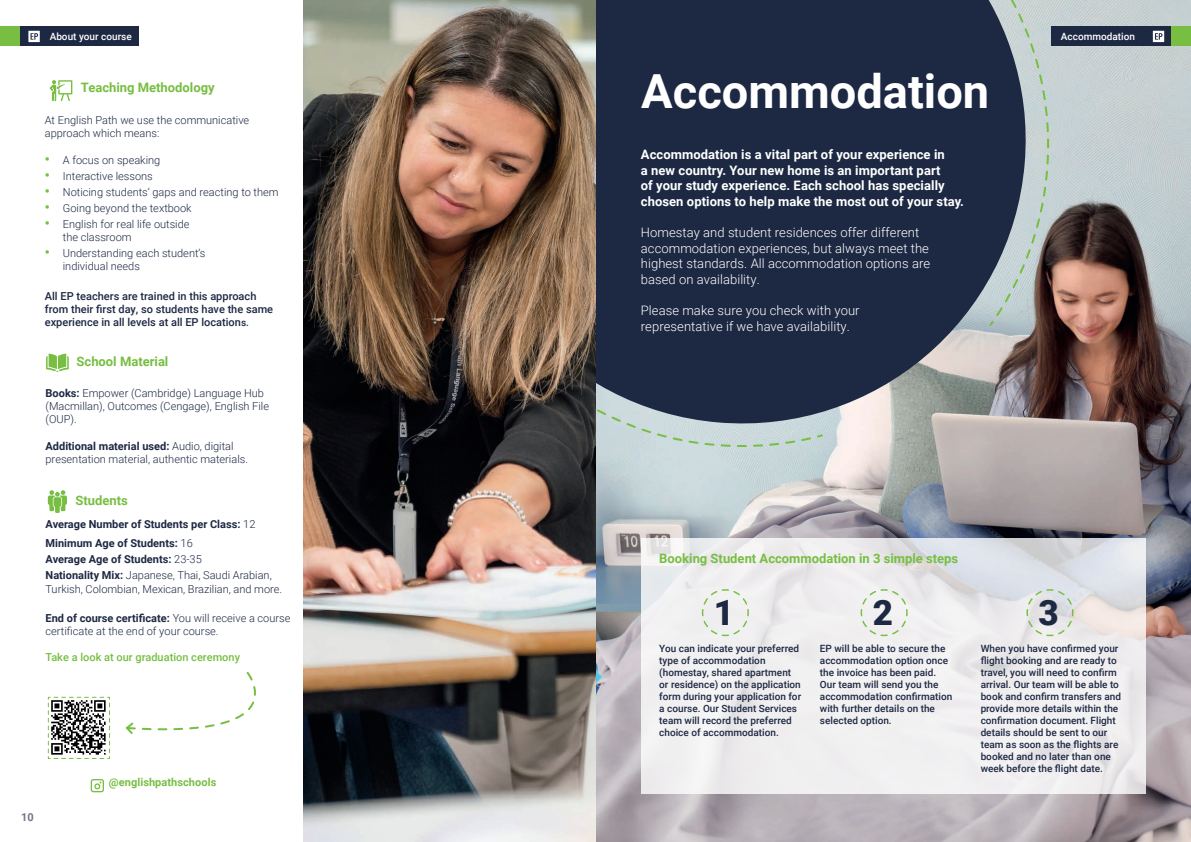
<style>
.page{position:relative;width:1191px;height:842px;background:#fff}
.page>*{position:absolute;margin:0;border:0;box-sizing:border-box;transform-origin:0 0}
.t1{font:700 47px "Roboto";color:#fff}
.t2{font:900 35px "Roboto";color:#1d2843}
.t3{font:300 13px/15.6px "Roboto";letter-spacing:.005em;color:#fff}
.t4{font:700 13px/15.6px "Roboto";letter-spacing:.005em;color:#fff}
.t5{font:700 13px "Roboto";color:#77be42}
.t6{font:300 11px/13.2px "Roboto";color:#1d2843}
.t7{font:700 11px/18.9px "Roboto";color:#1d2843}
.t8{font:500 11px/13.2px "Roboto";color:#1d2843}
.t9{font:500 11px "Roboto";color:#77be42}
.t10{font:700 11px "Roboto";letter-spacing:.005em;color:#77be42}
.t11{font:700 11px "Roboto";color:#777587}
.t12{font:500 10px/12px "Roboto";color:#1d2843}
.t13{font:500 10px "Roboto";color:#fff}
.s1{font-weight:700;font-size:14px;color:#77be42}
.s2{font-size:10px}
.s3{font-weight:700}
.s4{font-weight:300}
</style>
<div class="page">
<svg style="left:46px;top:354px;width:23px;height:18px"></svg>
<svg style="left:48px;top:490px;width:19px;height:23px"></svg>
<svg style="left:91px;top:779px;width:13px;height:13px"></svg>
<svg style="left:47px;top:696px;width:63px;height:63px"></svg>
<svg style="left:125px;top:671px;width:131px;height:63px"></svg>
<div style="left:19px;top:26px;width:120px;height:20px;background:#1d2843"></div>
<div style="left:0;top:27px;width:19px;height:19px;background:#77be42"></div>
<svg style="left:28px;top:31px;width:12px;height:11px"></svg>
<img style="left:303px;top:0;width:888px;height:842px">
<svg style="left:444px;top:439px;width:372px;height:37px;background:#8a9292"></svg>
<svg style="left:446px;top:318px;width:591px;height:117px;background:#606168"></svg>
<svg style="left:995px;top:0;width:71px;height:318px;background:#91999d"></svg>
<img style="left:392px;top:0;width:92px;height:324px">
<svg style="left:484px;top:0;width:511px;height:331px;background:#353748"></svg>
<div style="left:1051px;top:26px;width:120px;height:20px;background:#1d2843"></div>
<div style="left:1171px;top:26px;width:20px;height:20px;background:#77be42"></div>
<svg style="left:1152px;top:31px;width:12px;height:11px"></svg>
<svg style="left:50px;top:80px;width:22px;height:21px"></svg>
<svg style="left:641px;top:538px;width:504px;height:255px;fill:#f0eff0"></svg>
<svg style="left:701px;top:588px;width:48px;height:49px"></svg>
<svg style="left:860px;top:588px;width:48px;height:49px"></svg>
<svg style="left:1025px;top:588px;width:49px;height:49px;background:#dee1de"></svg>
<p class="t13" style="left:50px;top:29px;width:84px">About your course</p>
<h3 class="t5" style="left:81px;top:78px;width:135px">Teaching Methodology</h3>
<p class="t6" style="left:45px;top:113px;width:206px">At English Path we use the communicative approach which means:</p>
<p class="t6" style="left:45px;top:153px;width:117px"><span class="s1">•</span> A focus on speaking</p>
<p class="t6" style="left:45px;top:169px;width:109px"><span class="s1">•</span> Interactive lessons</p>
<p class="t6" style="left:45px;top:185px;width:235px"><span class="s1">•</span> Noticing students’ gaps and reacting to them</p>
<p class="t6" style="left:45px;top:201px;width:148px"><span class="s1">•</span> Going beyond the textbook</p>
<p class="t6" style="left:63px;top:217px;width:128px;text-indent:-18px"><span class="s1">•</span> English for real life outside the classroom</p>
<p class="t6" style="left:63px;top:246px;width:144px;text-indent:-18px"><span class="s1">•</span> Understanding each student’s individual needs</p>
<p class="t8" style="left:45px;top:289px;width:230px">All EP teachers are trained in this approach from their fi rst day, so students have the same experience in all levels at all EP location<span class="s2">s.</span></p>
<h3 class="t5" style="left:77px;top:352px;width:93px">School Material</h3>
<p class="t6" style="left:46px;top:386px;width:225px"><span class="s3">Books:</span> Empower (Cambridge) Language Hub (Macmillan), Outcomes (Cengage), English File (OUP).</p>
<p class="t6" style="left:46px;top:439px;width:204px"><span class="s3">Additional material used:</span> Audio, digital presentation material, authentic materials.</p>
<h3 class="t5" style="left:75px;top:491px;width:54px">Students</h3>
<p class="t7" style="left:46px;top:515px;width:211px">Average Number of Students per Class: <span class="s4">12<br></span>Minimum Age of Students: <span class="s4">16</span></p>
<p class="t7" style="left:46px;top:551px;width:228px;line-height:16px">Average Age of Students: <span class="s4">23-35<br></span>Nationality Mix: <span class="s4">Japanese, Thai, Saudi Arabian,</span></p>
<p class="t6" style="left:46px;top:582px;width:238px">Turkish, Colombian, Mexican, Brazilian, and more.</p>
<p class="t6" style="left:46px;top:611px;width:246px"><span class="s3">End of course certificate:</span> You will receive a course certificate at the end of your course.</p>
<p class="t9" style="left:46px;top:650px;width:196px">Take a look at our graduation ceremony</p>
<p class="t11" style="left:21px;top:810px;width:14px">10</p>
<p class="t10" style="left:109px;top:774px;width:109px">@englishpathschools</p>
<h1 class="t1" style="left:641px;top:59px;width:349px">Accommodation</h1>
<h3 class="t4" style="left:641px;top:146px;width:325px">Accommodation is a vital part of your experience in<br>a new country. Your new home is an important part<br>of your study experience. Each school has specially chosen options to help make the most out of your stay.</h3>
<h3 class="t3" style="left:641px;top:224px;width:291px">Homestay and student residences offer different accommodation experiences, but always meet the highest standards. All accommodation options are based on availability.</h3>
<h3 class="t3" style="left:641px;top:302px;width:220px">Please make sure you check with your representative if we have availability.</h3>
<p class="t13" style="left:1061px;top:29px;width:76px">Accommodation</p>
<h3 class="t5" style="left:659px;top:550px;width:300px">Booking Student Accommodation in 3 simple steps</h3>
<h2 class="t2" style="left:714px;top:588px;width:22px">1</h2>
<h2 class="t2" style="left:872px;top:588px;width:22px">2</h2>
<h2 class="t2" style="left:1038px;top:588px;width:22px">3</h2>
<p class="t12" style="left:659px;top:642px;width:143px">You can indicate your preferred type of accommodation (homestay, shared apartment or residence) on the application form during your application for a course. Our Student Services team will record the preferred choice of accommodation.</p>
<p class="t12" style="left:820px;top:642px;width:134px">EP will be able to secure the accommodation option once the invoice has been paid.<br>Our team will send you the accommodation confi rmation with further details on the selected option.</p>
<p class="t12" style="left:980px;top:642px;width:142px">When you have confi rmed your flight booking and are ready to travel, you will need to confi rm arrival. Our team will be able to book and confi rm transfers and provide more details within the confi rmation document. Flight details should be sent to our team as soon as the flights are booked and no later than one week before the flight date.</p>
</div>
